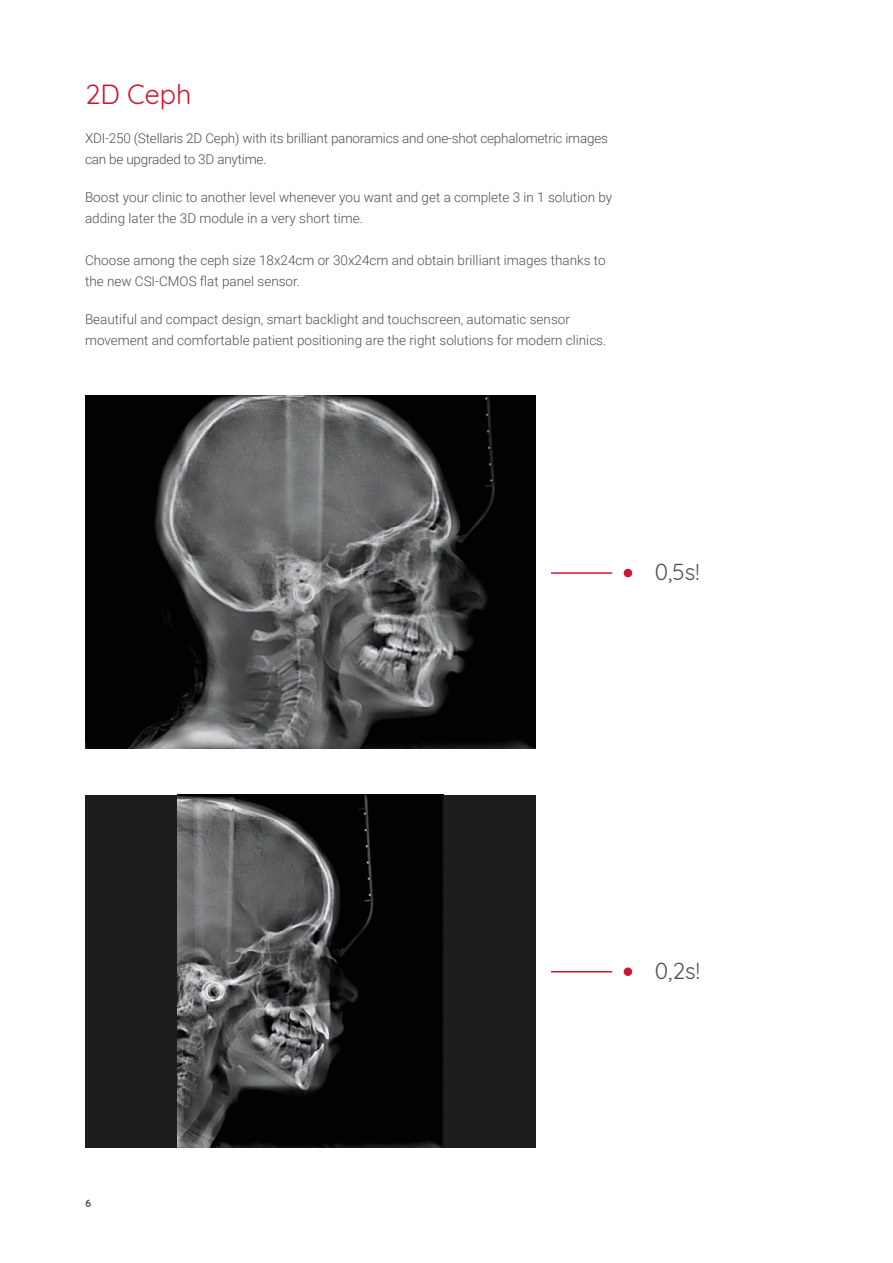
<style>
.page{position:relative;width:893px;height:1263px;background:#fff}
.page>*{position:absolute;margin:0;border:0;box-sizing:border-box;transform-origin:0 0}
.t1{font:27px "Quicksand";color:#cf1530}
.t2{font:22.5px "Quicksand";color:#4b5055}
.t3{font:300 13.5px/21px "Roboto";color:#4b5055}
.t4{font:700 10.5px "Quicksand";color:#4b5055}
</style>
<div class="page">
<img style="left:85px;top:396px;width:451px;height:353px">
<div style="left:85px;top:794px;width:451px;height:353px;background:#1d1d1b"></div>
<img style="left:177px;top:794px;width:267px;height:353px">
<div style="left:624px;top:569px;width:8px;height:8px;background:#cf1530;border-radius:50%"></div>
<div style="left:624px;top:967px;width:8px;height:9px;background:#cf1530;border-radius:50%"></div>
<hr style="left:551px;top:572px;width:61px;height:2px;background:#cf1530">
<hr style="left:551px;top:971px;width:61px;height:1px;background:#cf1530">
<h1 class="t1" style="left:85px;top:73px;width:108px">2D Ceph</h1>
<p class="t3" style="left:85px;top:128px;width:524px">XDI-250 (Stellaris 2D Ceph) with its brilliant panoramics and one-shot cephalometric images can be upgraded to 3D anytime.</p>
<p class="t3" style="left:85px;top:187px;width:529px">Boost your clinic to another level whenever you want and get a complete 3 in 1 solution by adding later the 3D module in a very short time.</p>
<p class="t3" style="left:85px;top:250px;width:522px">Choose among the ceph size 18x24cm or 30x24cm and obtain brilliant images thanks to the new CSI-CMOS flat panel sensor.</p>
<p class="t3" style="left:85px;top:309px;width:523px">Beautiful and compact design, smart backlight and touchscreen, automatic sensor movement and comfortable patient positioning are the right solutions for modern clinics.</p>
<h2 class="t2" style="left:655px;top:555px;width:46px">0,5s!</h2>
<p class="t4" style="left:85px;top:1197px;width:8px">6</p>
<h2 class="t2" style="left:655px;top:953px;width:47px">0,2s!</h2>
</div>
